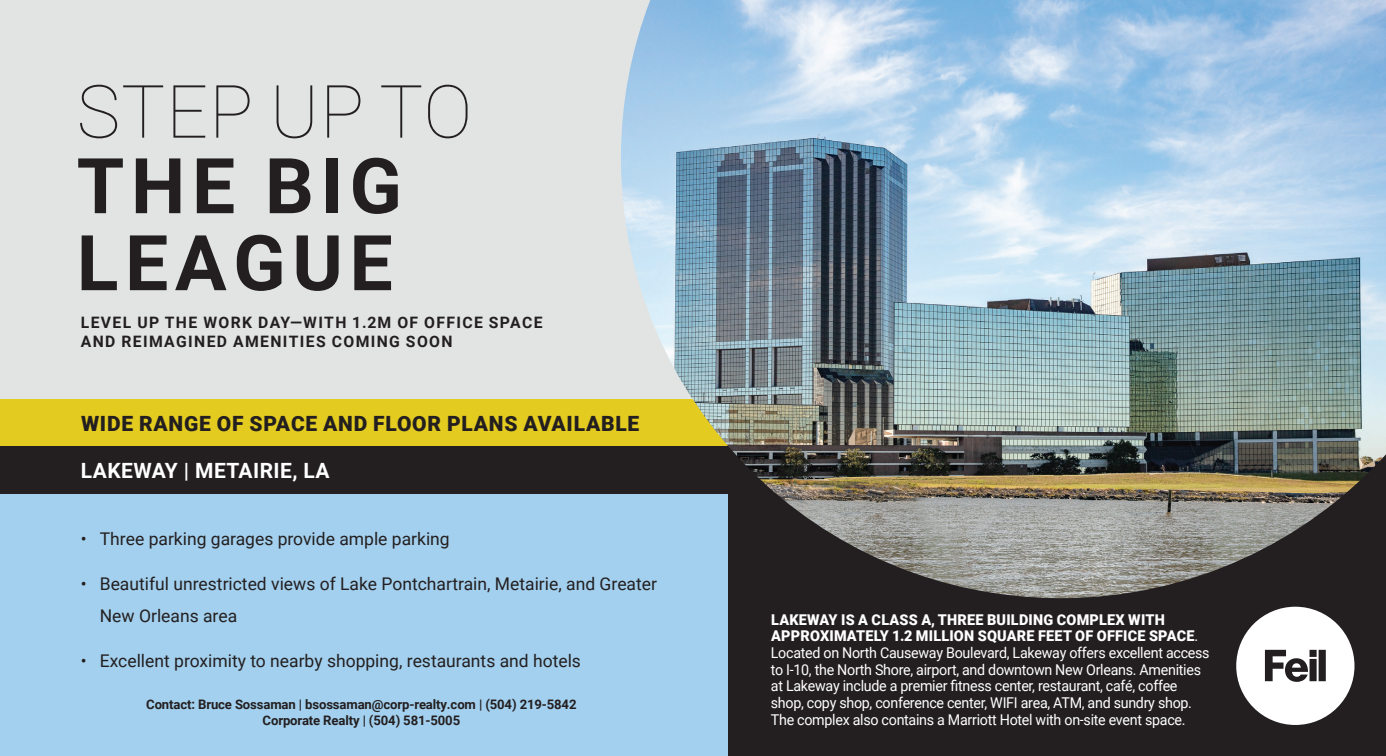
<style>
.page{position:relative;width:1386px;height:756px;background:#e2e4e4}
.page>*{position:absolute;margin:0;border:0;box-sizing:border-box;transform-origin:0 0}
.t1{font:700 77px/77px "Roboto";letter-spacing:.085em;color:#231f20}
.t2{font:100 73.5px "Roboto";letter-spacing:.015em;color:#231f20}
.t3{font:900 21px "Roboto";letter-spacing:.035em;color:#231f20}
.t4{font:700 21px "Roboto";letter-spacing:.02em;color:#fff}
.t5{font:17.5px/31.3px "Roboto";color:#231f20}
.t6{font:700 15.75px/19.2px "Roboto";letter-spacing:.085em;color:#231f20}
.t7{font:14.88px/16.6px "Roboto";letter-spacing:-.02em;color:#fff}
.t8{font:700 13.12px/15.8px "Roboto";letter-spacing:-.01em;color:#231f20;text-align:center}
.s1{font-weight:900}
</style>
<div class="page">
<div style="left:0;top:399px;width:1386px;height:68px;background:#e3cb1f"></div>
<div style="left:0;top:493px;width:1386px;height:263px;background:#a3d0ee"></div>
<div style="left:728px;top:0;width:658px;height:756px;background:#231f20"></div>
<div style="left:0;top:446px;width:1386px;height:47px;background:#231f20"></div>
<img style="left:621px;top:0;width:765px;height:598px">
<svg style="left:1236px;top:607px;width:118px;height:118px"></svg>
<h2 class="t2" style="left:77px;top:60px;width:397px">STEP UP TO</h2>
<h1 class="t1" style="left:77px;top:144px;width:327px">THE BIG<br>LEAGUE</h1>
<p class="t6" style="left:81px;top:312px;width:463px">LEVEL UP THE WORK DAY—WITH 1.2M OF OFFICE SPACE<br>AND REIMAGINED AMENITIES COMING SOON</p>
<h3 class="t3" style="left:81px;top:409px;width:560px">WIDE RANGE OF SPACE AND FLOOR PLANS AVAILABLE</h3>
<h3 class="t4" style="left:81px;top:455px;width:250px">LAKEWAY | METAIRIE, LA</h3>
<p class="t5" style="left:81px;top:523px;width:370px">• Three parking garages provide ample parking</p>
<p class="t5" style="left:100px;top:568px;width:559px;text-indent:-19px">• Beautiful unrestricted views of Lake Pontchartrain, Metairie, and Greater<br>New Orleans area</p>
<p class="t5" style="left:81px;top:644px;width:502px">• Excellent proximity to nearby shopping, restaurants and hotels</p>
<p class="t8" style="left:146px;top:696px;width:432px">Contact: Bruce Sossaman | bsossaman@corp-realty.com | (504) 219-5842<br>Corporate Realty | (504) 581-5005</p>
<p class="t7" style="left:771px;top:611px;width:440px"><span class="s1">LAKEWAY IS A CLASS A, THREE BUILDING COMPLEX WITH APPROXIMATELY 1.2 MILLION SQUARE FEET OF OFFICE SPACE</span>.<br>Located on North Causeway Boulevard, Lakeway offers excellent access to I-10, the North Shore, airport, and downtown New Orleans. Amenities at Lakeway include a premier fitness center, restaurant, café, coffee shop, copy shop, conference center, WIFI area, ATM, and sundry shop.<br>The complex also contains a Marriott Hotel with on-site event space.</p>
</div>
